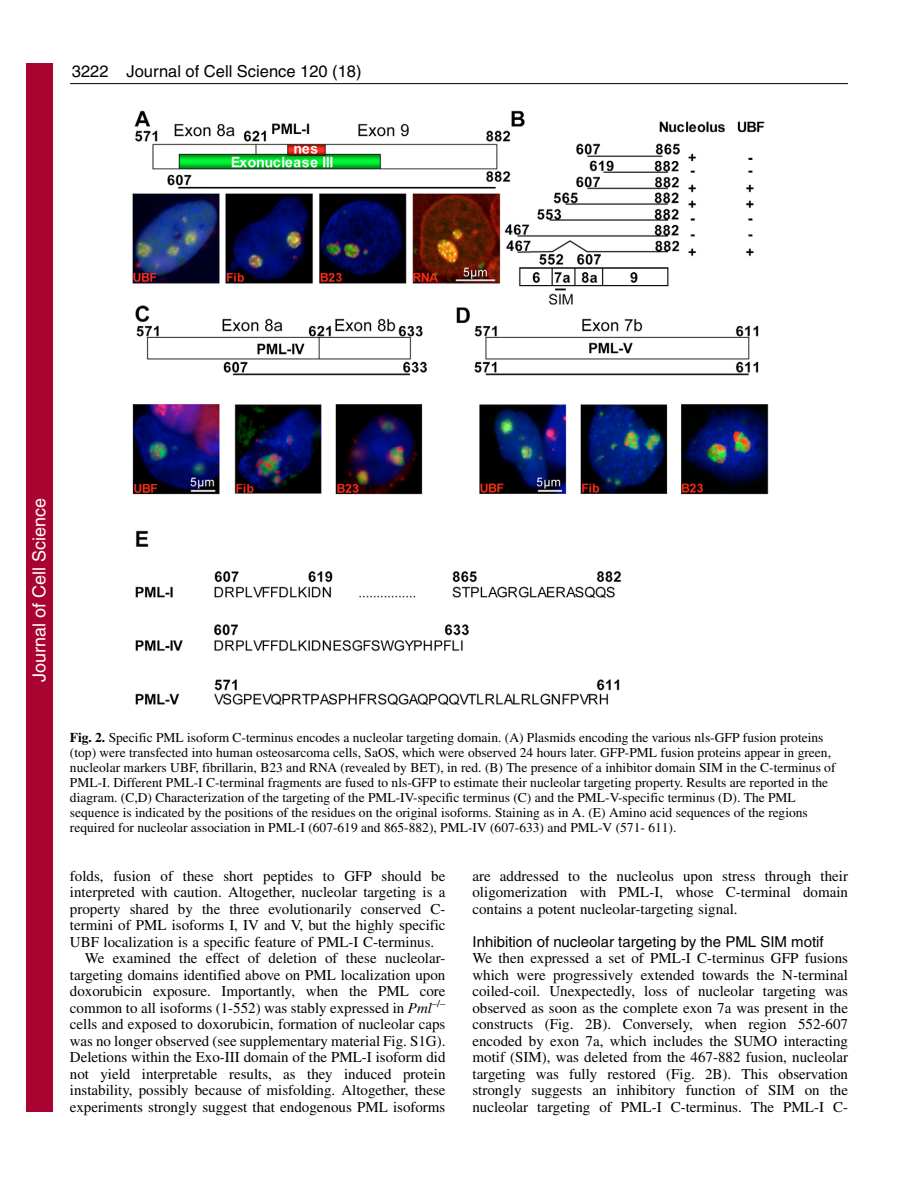
<style>
.page{position:relative;width:918px;height:1188px;background:#fff}
.page>*{position:absolute;margin:0;border:0;box-sizing:border-box;transform-origin:0 0}
.t1{font:18px "Helvetica";color:#fff}
.t2{font:16.5px "Helvetica";color:#000}
.t3{font:15px/16.5px "Times";color:#000;text-align:justify}
.t4{font:15px "Helvetica";color:#000}
.t5{font:13.5px/15px "Times";color:#000}
.s1{font-weight:700}
.s2{font-style:italic}
</style>
<div class="page">
<hr style="left:70px;top:83px;width:778px;height:1px;background:#000">
<img style="left:132px;top:110px;width:637px;height:596px">
<div style="left:26px;top:64px;width:27px;height:1048px;background:#a90332"></div>
<p class="t2" style="left:72px;top:65px;width:38px">3222</p>
<p class="t2" style="left:127px;top:65px;width:237px">Journal of Cell Science 120 (18)</p>
<p class="t1" style="left:29px;top:682px;width:186px;rotate:-90deg">Journal of Cell Science</p>
<p class="t5" style="left:70px;top:731px;width:767px"><span class="s1">Fig. 2.</span> Specific PML isoform C-terminus encodes a nucleolar targeting domain. (A) Plasmids encoding the various nls-GFP fusion proteins (top) were transfected into human osteosarcoma cells, SaOS, which were observed 24 hours later. GFP-PML fusion proteins appear in green, nucleolar markers UBF, fibrillarin, B23 and RNA (revealed by BET), in red. (B) The presence of a inhibitor domain SIM in the C-terminus of PML-I. Different PML-I C-terminal fragments are fused to nls-GFP to estimate their nucleolar targeting property. Results are reported in the diagram. (C,D) Characterization of the targeting of the PML-IV-specific terminus (C) and the PML-V-specific terminus (D). The PML sequence is indicated by the positions of the residues on the original isoforms. Staining as in A. (E) Amino acid sequences of the regions required for nucleolar association in PML-I (607-619 and 865-882), PML-IV (607-633) and PML-V (571- 611).</p>
<p class="t3" style="left:70px;top:869px;width:377px">folds, fusion of these short peptides to GFP should be</p>
<p class="t3" style="left:70px;top:885px;width:377px">interpreted with caution. Altogether, nucleolar targeting is a</p>
<p class="t3" style="left:70px;top:902px;width:377px">property shared by the three evolutionarily conserved C-</p>
<p class="t3" style="left:70px;top:918px;width:377px">termini of PML isoforms I, IV and V, but the highly specific</p>
<p class="t3" style="left:70px;top:935px;width:366px">UBF localization is a specific feature of PML-I C-terminus.</p>
<p class="t3" style="left:85px;top:951px;width:362px">We examined the effect of deletion of these nucleolar-</p>
<p class="t3" style="left:70px;top:968px;width:377px">targeting domains identified above on PML localization upon</p>
<p class="t3" style="left:70px;top:984px;width:377px">doxorubicin exposure. Importantly, when the PML core</p>
<p class="t3" style="left:70px;top:1001px;width:377px">common to all isoforms (1-552) was stably expressed in <span class="s2">Pml</span><sup>–/–</sup></p>
<p class="t3" style="left:70px;top:1017px;width:377px">cells and exposed to doxorubicin, formation of nucleolar caps</p>
<p class="t3" style="left:70px;top:1034px;width:377px">was no longer observed (see supplementary material Fig. S1G).</p>
<p class="t3" style="left:70px;top:1050px;width:377px">Deletions within the Exo-III domain of the PML-I isoform did</p>
<p class="t3" style="left:70px;top:1067px;width:377px">not yield interpretable results, as they induced protein</p>
<p class="t3" style="left:70px;top:1083px;width:377px">instability, possibly because of misfolding. Altogether, these</p>
<p class="t3" style="left:70px;top:1100px;width:377px">experiments strongly suggest that endogenous PML isoforms</p>
<p class="t3" style="left:472px;top:869px;width:377px">are addressed to the nucleolus upon stress through their oligomerization with PML-I, whose C-terminal domain contains a potent nucleolar-targeting signal.</p>
<p class="t4" style="left:472px;top:936px;width:353px">Inhibition of nucleolar targeting by the PML SIM motif</p>
<p class="t3" style="left:472px;top:951px;width:377px">We then expressed a set of PML-I C-terminus GFP fusions which were progressively extended towards the N-terminal coiled-coil. Unexpectedly, loss of nucleolar targeting was observed as soon as the complete exon 7a was present in the constructs (Fig. 2B). Conversely, when region 552-607 encoded by exon 7a, which includes the SUMO interacting motif (SIM), was deleted from the 467-882 fusion, nucleolar targeting was fully restored (Fig. 2B). This observation strongly suggests an inhibitory function of SIM on the nucleolar targeting of PML-I C-terminus. The PML-I C-</p>
</div>
